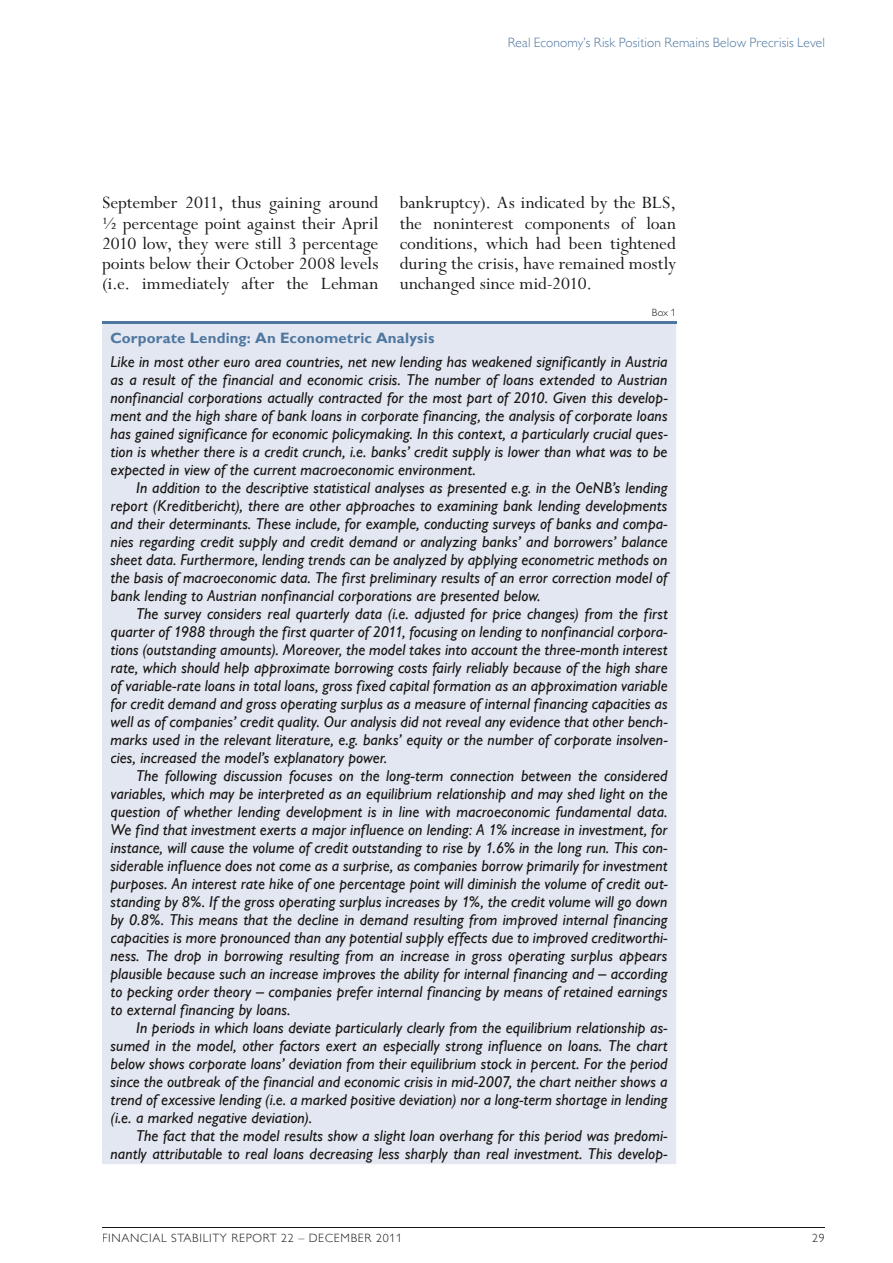
<style>
.page{position:relative;width:893px;height:1263px;background:#fff}
.page>*{position:absolute;margin:0;border:0;box-sizing:border-box;transform-origin:0 0}
.t1{font:19.5px/20.2px "Perpetua Std";color:#1b1917;text-align:justify}
.t2{font:italic 500 15.75px/18px "Gill Sans MT Pro";letter-spacing:.005em;color:#181614;text-align:justify}
.t3{font:700 15px "Gill Sans MT Pro";letter-spacing:.01em;color:#4f77a0}
.t4{font:300 13.5px "Gill Sans MT Pro";letter-spacing:.01em;color:#4f77a0}
.t5{font:300 12px "Gill Sans MT Pro";letter-spacing:.06em;color:#1b1917}
.t6{font:300 10.5px "Gill Sans MT Pro";color:#1b1917}
</style>
<div class="page">
<hr style="left:102px;top:1227px;width:723px;height:1px;background:#1b1917">
<div style="left:102px;top:324px;width:574px;height:840px;background:#e3e7f1"></div>
<hr style="left:102px;top:322px;width:574px;height:2px;background:#4f77a0">
<div style="left:111px;top:356px;width:557px;height:14px;background:#e3e7f1"></div>
<div style="left:111px;top:374px;width:557px;height:14px;background:#e3e7f1"></div>
<div style="left:111px;top:392px;width:557px;height:14px;background:#e3e7f1"></div>
<div style="left:111px;top:410px;width:557px;height:14px;background:#e3e7f1"></div>
<div style="left:111px;top:428px;width:557px;height:14px;background:#e3e7f1"></div>
<div style="left:111px;top:446px;width:557px;height:14px;background:#e3e7f1"></div>
<div style="left:111px;top:464px;width:364px;height:14px;background:#e3e7f1"></div>
<div style="left:137px;top:482px;width:531px;height:14px;background:#e3e7f1"></div>
<div style="left:111px;top:500px;width:557px;height:14px;background:#e3e7f1"></div>
<div style="left:111px;top:518px;width:557px;height:14px;background:#e3e7f1"></div>
<div style="left:111px;top:536px;width:557px;height:14px;background:#e3e7f1"></div>
<div style="left:111px;top:554px;width:557px;height:14px;background:#e3e7f1"></div>
<div style="left:111px;top:572px;width:559px;height:14px;background:#e3e7f1"></div>
<div style="left:111px;top:590px;width:429px;height:14px;background:#e3e7f1"></div>
<div style="left:137px;top:608px;width:531px;height:14px;background:#e3e7f1"></div>
<div style="left:111px;top:626px;width:557px;height:14px;background:#e3e7f1"></div>
<div style="left:111px;top:644px;width:557px;height:14px;background:#e3e7f1"></div>
<div style="left:111px;top:662px;width:557px;height:14px;background:#e3e7f1"></div>
<div style="left:111px;top:680px;width:557px;height:14px;background:#e3e7f1"></div>
<div style="left:111px;top:698px;width:557px;height:14px;background:#e3e7f1"></div>
<div style="left:111px;top:716px;width:557px;height:14px;background:#e3e7f1"></div>
<div style="left:111px;top:734px;width:557px;height:14px;background:#e3e7f1"></div>
<div style="left:111px;top:752px;width:276px;height:14px;background:#e3e7f1"></div>
<div style="left:137px;top:770px;width:531px;height:14px;background:#e3e7f1"></div>
<div style="left:111px;top:788px;width:557px;height:14px;background:#e3e7f1"></div>
<div style="left:111px;top:806px;width:557px;height:14px;background:#e3e7f1"></div>
<div style="left:111px;top:824px;width:557px;height:14px;background:#e3e7f1"></div>
<div style="left:111px;top:842px;width:557px;height:14px;background:#e3e7f1"></div>
<div style="left:111px;top:860px;width:557px;height:14px;background:#e3e7f1"></div>
<div style="left:111px;top:878px;width:557px;height:14px;background:#e3e7f1"></div>
<div style="left:111px;top:896px;width:557px;height:14px;background:#e3e7f1"></div>
<div style="left:111px;top:914px;width:557px;height:14px;background:#e3e7f1"></div>
<div style="left:111px;top:932px;width:557px;height:14px;background:#e3e7f1"></div>
<div style="left:111px;top:950px;width:557px;height:14px;background:#e3e7f1"></div>
<div style="left:111px;top:968px;width:557px;height:14px;background:#e3e7f1"></div>
<div style="left:111px;top:986px;width:557px;height:14px;background:#e3e7f1"></div>
<div style="left:111px;top:1004px;width:179px;height:14px;background:#e3e7f1"></div>
<div style="left:137px;top:1022px;width:531px;height:14px;background:#e3e7f1"></div>
<div style="left:111px;top:1040px;width:557px;height:14px;background:#e3e7f1"></div>
<div style="left:111px;top:1058px;width:557px;height:14px;background:#e3e7f1"></div>
<div style="left:111px;top:1076px;width:557px;height:14px;background:#e3e7f1"></div>
<div style="left:111px;top:1094px;width:557px;height:14px;background:#e3e7f1"></div>
<div style="left:111px;top:1112px;width:200px;height:14px;background:#e3e7f1"></div>
<div style="left:137px;top:1130px;width:531px;height:14px;background:#e3e7f1"></div>
<div style="left:111px;top:1148px;width:557px;height:14px;background:#e3e7f1"></div>
<p class="t4" style="left:508px;top:35px;width:319px">Real Economy’s Risk Position Remains Below Precrisis Level</p>
<p class="t1" style="left:102px;top:193px;width:278px">September 2011, thus gaining around ½ percentage point against their April 2010 low, they were still 3 percentage points below their October 2008 levels (i.e. immediately after the Lehman</p>
<p class="t1" style="left:400px;top:193px;width:278px">bankruptcy). As indicated by the BLS, the noninterest components of loan conditions, which had been tightened during the crisis, have remained mostly unchanged since mid-2010.</p>
<p class="t6" style="left:652px;top:306px;width:26px">Box 1</p>
<p class="t3" style="left:111px;top:329px;width:325px">Corporate Lending: An Econometric Analysis</p>
<p class="t2" style="left:111px;top:352px;width:559px">Like in most other euro area countries, net new lending has weakened significantly in Austria as a result of the financial and economic crisis. The number of loans extended to Austrian nonfinancial corporations actually contracted for the most part of 2010. Given this develop&shy;ment and the high share of bank loans in corporate financing, the analysis of corporate loans has gained significance for economic policymaking. In this context, a particularly crucial ques&shy;tion is whether there is a credit crunch, i.e. banks’ credit supply is lower than what was to be expected in view of the current macroeconomic environment.</p>
<p class="t2" style="left:111px;top:478px;width:558px;text-indent:26px">In addition to the descriptive statistical analyses as presented e.g. in the OeNB’s lending report (Kreditbericht), there are other approaches to examining bank lending developments and their determinants. These include, for example, conducting surveys of banks and compa&shy;nies regarding credit supply and credit demand or analyzing banks’ and borrowers’ balance sheet data. Furthermore, lending trends can be analyzed by applying econometric methods on the basis of macroeconomic data. The first preliminary results of an error correction model of bank lending to Austrian nonfinancial corporations are presented below.</p>
<p class="t2" style="left:111px;top:604px;width:559px;text-indent:26px">The survey considers real quarterly data (i.e. adjusted for price changes) from the first quarter of 1988 through the first quarter of 2011, focusing on lending to nonfinancial corpora&shy;tions (outstanding amounts). Moreover, the model takes into account the three-month interest rate, which should help approximate borrowing costs fairly reliably because of the high share of variable-rate loans in total loans, gross fixed capital formation as an approximation variable for credit demand and gross operating surplus as a measure of internal financing capacities as well as of companies’ credit quality. Our analysis did not reveal any evidence that other bench&shy;marks used in the relevant literature, e.g. banks’ equity or the number of corporate insolven&shy;cies, increased the model’s explanatory power.</p>
<p class="t2" style="left:111px;top:766px;width:559px;text-indent:26px">The following discussion focuses on the long-term connection between the considered variables, which may be interpreted as an equilibrium relationship and may shed light on the question of whether lending development is in line with macroeconomic fundamental data.<br>We find that investment exerts a major influence on lending: A 1% increase in investment, for instance, will cause the volume of credit outstanding to rise by 1.6% in the long run. This con&shy;siderable influence does not come as a surprise, as companies borrow primarily for investment purposes. An interest rate hike of one percentage point will diminish the volume of credit out&shy;standing by 8%. If the gross operating surplus increases by 1%, the credit volume will go down by 0.8%. This means that the decline in demand resulting from improved internal financing capacities is more pronounced than any potential supply effects due to improved creditworthi&shy;ness. The drop in borrowing resulting from an increase in gross operating surplus appears plausible because such an increase improves the ability for internal financing and – according to pecking order theory – companies prefer internal financing by means of retained earnings to external financing by loans.</p>
<p class="t2" style="left:111px;top:1018px;width:559px;text-indent:26px">In periods in which loans deviate particularly clearly from the equilibrium relationship as&shy;sumed in the model, other factors exert an especially strong influence on loans. The chart below shows corporate loans’ deviation from their equilibrium stock in percent. For the period since the outbreak of the financial and economic crisis in mid-2007, the chart neither shows a trend of excessive lending (i.e. a marked positive deviation) nor a long-term shortage in lending (i.e. a marked negative deviation).</p>
<p class="t2" style="left:111px;top:1126px;width:558px;text-align:right">The fact that the model results show a slight loan overhang for this period was predomi&shy;nantly attributable to real loans decreasing less sharply than real investment. This develop-</p>
<p class="t5" style="left:102px;top:1231px;width:302px">FINANCIAL STABILITY REPORT 22 – DECEMBER 2011</p>
<p class="t5" style="left:812px;top:1231px;width:14px">29</p>
</div>
